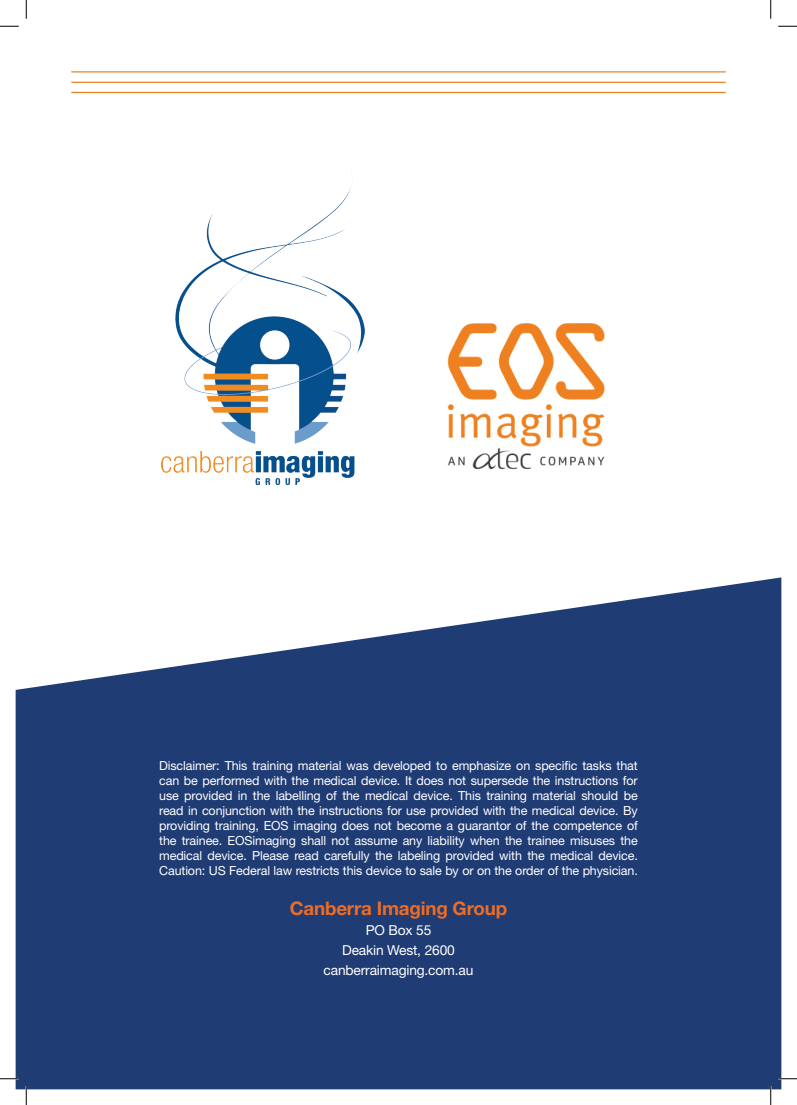
<style>
.page{position:relative;width:797px;height:1105px;background:#fff}
.page>*{position:absolute;margin:0;border:0;box-sizing:border-box;transform-origin:0 0}
.t1{font:700 18.75px "Helvetica Neue LT Std";letter-spacing:-.01em;color:#ef6c22}
.t2{font:13.75px/20px "Helvetica Neue LT Std";letter-spacing:-.01em;color:#fff;text-align:center}
.t3{font:12.5px/15px "Helvetica Neue LT Std";letter-spacing:-.01em;color:#fff;text-align:justify}
</style>
<div class="page">
<svg style="left:16px;top:577px;width:765px;height:512px;fill:#203c74"></svg>
<hr style="left:71px;top:92px;width:654px;height:1px;background:#ee8022">
<hr style="left:71px;top:82px;width:654px;height:1px;background:#ee8022">
<hr style="left:71px;top:71px;width:654px;height:2px;background:#ee8022">
<img style="left:162px;top:170px;width:203px;height:315px">
<img style="left:447px;top:323px;width:158px;height:147px">
<svg style="left:0;top:25px;width:19px;height:2px"></svg>
<svg style="left:778px;top:25px;width:19px;height:2px"></svg>
<svg style="left:0;top:1078px;width:19px;height:1px"></svg>
<svg style="left:778px;top:1078px;width:19px;height:1px"></svg>
<svg style="left:25px;top:0;width:2px;height:19px"></svg>
<svg style="left:25px;top:1086px;width:2px;height:19px"></svg>
<svg style="left:770px;top:0;width:1px;height:19px"></svg>
<svg style="left:770px;top:1086px;width:1px;height:19px"></svg>
<p class="t3" style="left:159px;top:758px;width:480px">Disclaimer: This training material was developed to emphasize on specific tasks that can be performed with the medical device. It does not supersede the instructions for use provided in the labelling of the medical device. This training material should be read in conjunction with the instructions for use provided with the medical device. By providing training, EOS imaging does not become a guarantor of the competence of the trainee. EOSimaging shall not assume any liability when the trainee misuses the medical device. Please read carefully the labeling provided with the medical device.<br>Caution: US Federal law restricts this device to sale by or on the order of the physician.</p>
<h1 class="t1" style="left:290px;top:897px;width:219px">Canberra Imaging Group</h1>
<p class="t2" style="left:323px;top:920px;width:151px">PO Box 55<br>Deakin West, 2600 canberraimaging.com.au</p>
</div>
